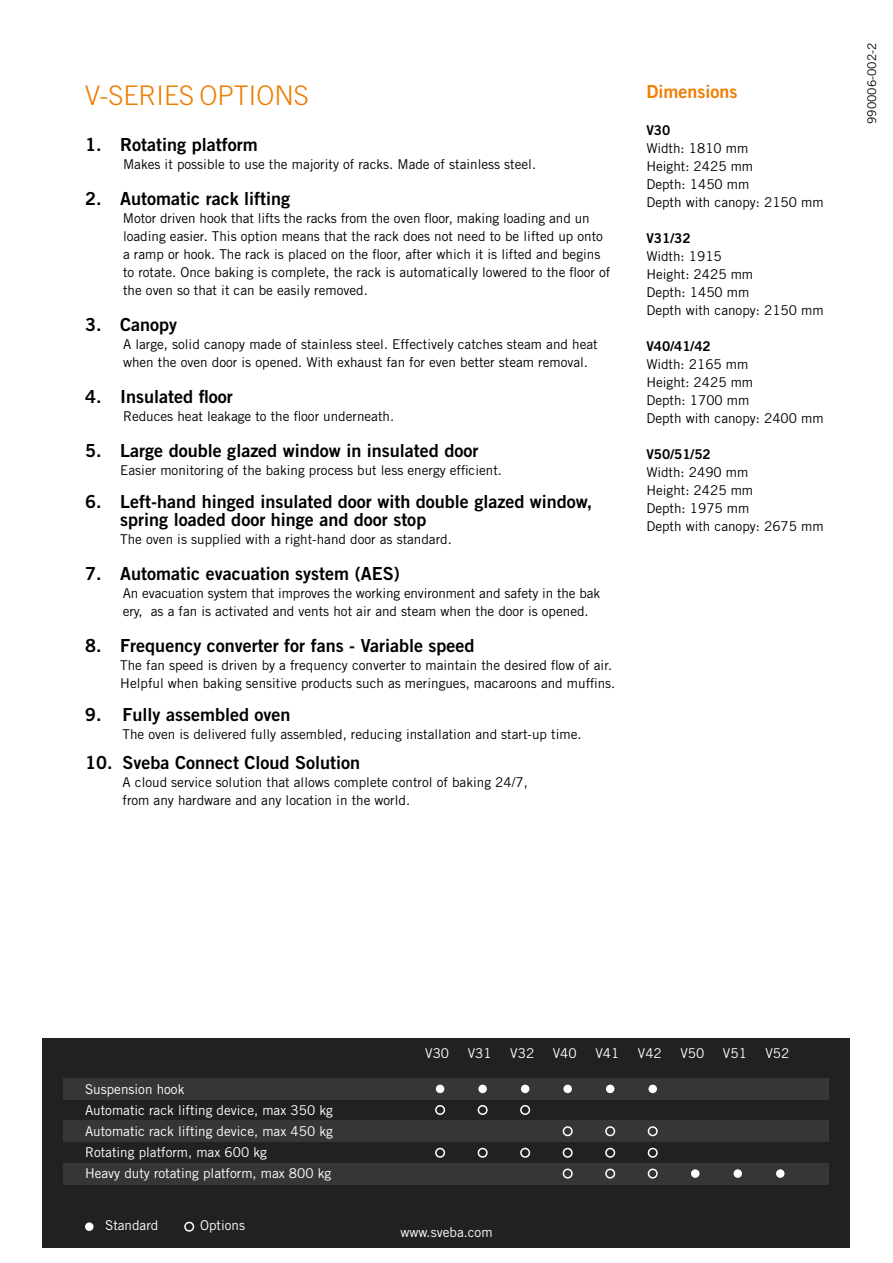
<style>
.page{position:relative;width:893px;height:1263px;background:#fff}
.page>*{position:absolute;margin:0;border:0;box-sizing:border-box;transform-origin:0 0}
.t1{font:300 27px "Trade Gothic LT Std";color:#ef7d00}
.t2{font:18px/18px "Trade Gothic LT Std Bd 2";color:#000}
.t3{font:18px "Trade Gothic LT Std Bd 2";color:#ef7d00}
.t4{font:13.5px/18px "Trade Gothic LT Std";color:#000}
.t5{font:13.5px/21.3px "Trade Gothic LT Std";color:#fff}
.t6{font:13.5px "Trade Gothic LT Std Bd 2";color:#000}
.t7{font:12px "Trade Gothic LT Std";color:#000}
</style>
<div class="page">
<div style="left:43px;top:1039px;width:807px;height:209px;background:#212121"></div>
<div style="left:64px;top:1078px;width:765px;height:21px;background:#373636"></div>
<div style="left:64px;top:1120px;width:765px;height:22px;background:#373636"></div>
<div style="left:64px;top:1163px;width:765px;height:21px;background:#373636"></div>
<div style="left:691px;top:1169px;width:8px;height:9px;background:#fff;border-radius:50%"></div>
<div style="left:733px;top:1169px;width:9px;height:9px;background:#fff;border-radius:50%"></div>
<div style="left:563px;top:1168px;width:10px;height:10px;border:2px solid #fff;border-radius:50%"></div>
<div style="left:605px;top:1168px;width:10px;height:10px;border:2px solid #fff;border-radius:50%"></div>
<div style="left:648px;top:1168px;width:10px;height:10px;border:2px solid #fff;border-radius:50%"></div>
<div style="left:776px;top:1169px;width:8px;height:9px;background:#fff;border-radius:50%"></div>
<div style="left:435px;top:1105px;width:10px;height:10px;border:2px solid #fff;border-radius:50%"></div>
<div style="left:478px;top:1105px;width:10px;height:10px;border:2px solid #fff;border-radius:50%"></div>
<div style="left:520px;top:1105px;width:10px;height:10px;border:2px solid #fff;border-radius:50%"></div>
<div style="left:563px;top:1126px;width:10px;height:10px;border:2px solid #fff;border-radius:50%"></div>
<div style="left:605px;top:1126px;width:10px;height:10px;border:2px solid #fff;border-radius:50%"></div>
<div style="left:648px;top:1126px;width:10px;height:10px;border:2px solid #fff;border-radius:50%"></div>
<div style="left:435px;top:1148px;width:10px;height:10px;border:2px solid #fff;border-radius:50%"></div>
<div style="left:478px;top:1148px;width:10px;height:10px;border:2px solid #fff;border-radius:50%"></div>
<div style="left:520px;top:1148px;width:10px;height:10px;border:2px solid #fff;border-radius:50%"></div>
<div style="left:563px;top:1148px;width:10px;height:10px;border:2px solid #fff;border-radius:50%"></div>
<div style="left:605px;top:1148px;width:10px;height:10px;border:2px solid #fff;border-radius:50%"></div>
<div style="left:648px;top:1148px;width:10px;height:10px;border:2px solid #fff;border-radius:50%"></div>
<div style="left:436px;top:1085px;width:8px;height:8px;background:#fff;border-radius:50%"></div>
<div style="left:478px;top:1085px;width:9px;height:8px;background:#fff;border-radius:50%"></div>
<div style="left:521px;top:1085px;width:8px;height:8px;background:#fff;border-radius:50%"></div>
<div style="left:563px;top:1085px;width:9px;height:8px;background:#fff;border-radius:50%"></div>
<div style="left:606px;top:1085px;width:8px;height:8px;background:#fff;border-radius:50%"></div>
<div style="left:648px;top:1085px;width:9px;height:8px;background:#fff;border-radius:50%"></div>
<div style="left:85px;top:1222px;width:9px;height:9px;background:#fff;border-radius:50%"></div>
<div style="left:184px;top:1222px;width:10px;height:10px;border:2px solid #fff;border-radius:50%"></div>
<h1 class="t1" style="left:85px;top:79px;width:225px">V-SERIES OPTIONS</h1>
<h2 class="t3" style="left:646px;top:80px;width:93px">Dimensions</h2>
<h2 class="t2" style="left:85px;top:135px;width:174px">1. Rotating platform</h2>
<p class="t4" style="left:123px;top:155px;width:415px">Makes it possible to use the majority of racks. Made of stainless steel.</p>
<h2 class="t2" style="left:85px;top:189px;width:207px">2. Automatic rack lifting</h2>
<p class="t4" style="left:123px;top:209px;width:489px">Motor driven hook that lifts the racks from the oven floor, making loading and un loading easier. This option means that the rack does not need to be lifted up onto a ramp or hook. The rack is placed on the floor, after which it is lifted and begins to rotate. Once baking is complete, the rack is automatically lowered to the floor of the oven so that it can be easily removed.</p>
<h2 class="t2" style="left:85px;top:315px;width:94px">3. Canopy</h2>
<p class="t4" style="left:123px;top:335px;width:476px">A large, solid canopy made of stainless steel. Effectively catches steam and heat when the oven door is opened. With exhaust fan for even better steam removal.</p>
<h2 class="t2" style="left:85px;top:387px;width:149px">4. Insulated floor</h2>
<p class="t4" style="left:123px;top:407px;width:273px">Reduces heat leakage to the floor underneath.</p>
<h2 class="t2" style="left:85px;top:441px;width:395px">5. Large double glazed window in insulated door</h2>
<p class="t4" style="left:120px;top:461px;width:383px">Easier monitoring of the baking process but less energy efficient.</p>
<h2 class="t2" style="left:120px;top:492px;width:474px;text-indent:-35px">6. Left-hand hinged insulated door with double glazed window, spring loaded door hinge and door stop</h2>
<p class="t4" style="left:120px;top:530px;width:333px">The oven is supplied with a right-hand door as standard.</p>
<h2 class="t2" style="left:85px;top:564px;width:316px">7. Automatic evacuation system (AES)</h2>
<p class="t4" style="left:123px;top:584px;width:479px">An evacuation system that improves the working environment and safety in the bak ery, as a fan is activated and vents hot air and steam when the door is opened.</p>
<h2 class="t2" style="left:85px;top:636px;width:391px">8. Frequency converter for fans - Variable speed</h2>
<p class="t4" style="left:120px;top:656px;width:496px">The fan speed is driven by a frequency converter to maintain the desired flow of air.<br>Helpful when baking sensitive products such as meringues, macaroons and muffins.</p>
<h2 class="t2" style="left:85px;top:705px;width:207px">9. Fully assembled oven</h2>
<p class="t4" style="left:123px;top:725px;width:460px">The oven is delivered fully assembled, reducing installation and start-up time.</p>
<h2 class="t2" style="left:85px;top:753px;width:277px">10. Sveba Connect Cloud Solution</h2>
<p class="t4" style="left:123px;top:773px;width:407px">A cloud service solution that allows complete control of baking 24/7, from any hardware and any location in the world.</p>
<p class="t6" style="left:646px;top:122px;width:26px">V30</p>
<p class="t4" style="left:646px;top:139px;width:179px">Width: 1810 mm<br>Height: 2425 mm<br>Depth: 1450 mm<br>Depth with canopy: 2150 mm</p>
<p class="t6" style="left:646px;top:230px;width:46px">V31/32</p>
<p class="t4" style="left:646px;top:247px;width:179px">Width: 1915<br>Height: 2425 mm<br>Depth: 1450 mm<br>Depth with canopy: 2150 mm</p>
<p class="t6" style="left:646px;top:338px;width:66px">V40/41/42</p>
<p class="t4" style="left:646px;top:355px;width:179px">Width: 2165 mm<br>Height: 2425 mm<br>Depth: 1700 mm<br>Depth with canopy: 2400 mm</p>
<p class="t6" style="left:646px;top:446px;width:66px">V50/51/52</p>
<p class="t4" style="left:646px;top:463px;width:179px">Width: 2490 mm<br>Height: 2425 mm<br>Depth: 1975 mm<br>Depth with canopy: 2675 mm</p>
<p class="t7" style="left:865px;top:124px;width:83px;rotate:-90deg">990006-002-2</p>
<p class="t5" style="left:85px;top:1078px;width:101px">Suspension hook</p>
<p class="t5" style="left:85px;top:1099px;width:249px">Automatic rack lifting device, max 350 kg<br>Automatic rack lifting device, max 450 kg</p>
<p class="t5" style="left:85px;top:1141px;width:183px">Rotating platform, max 600 kg</p>
<p class="t5" style="left:85px;top:1163px;width:248px">Heavy duty rotating platform, max 800 kg</p>
<p class="t5" style="left:425px;top:1042px;width:26px">V30</p>
<p class="t5" style="left:468px;top:1042px;width:26px">V31</p>
<p class="t5" style="left:510px;top:1042px;width:26px">V32</p>
<p class="t5" style="left:553px;top:1042px;width:26px">V40</p>
<p class="t5" style="left:595px;top:1042px;width:26px">V41</p>
<p class="t5" style="left:638px;top:1042px;width:26px">V42</p>
<p class="t5" style="left:680px;top:1042px;width:26px">V50</p>
<p class="t5" style="left:723px;top:1042px;width:26px">V51</p>
<p class="t5" style="left:765px;top:1042px;width:26px">V52</p>
<p class="t5" style="left:105px;top:1214px;width:55px">Standard</p>
<p class="t5" style="left:200px;top:1214px;width:47px">Options</p>
<p class="t5" style="left:400px;top:1221px;width:94px">www.sveba.com</p>
</div>
